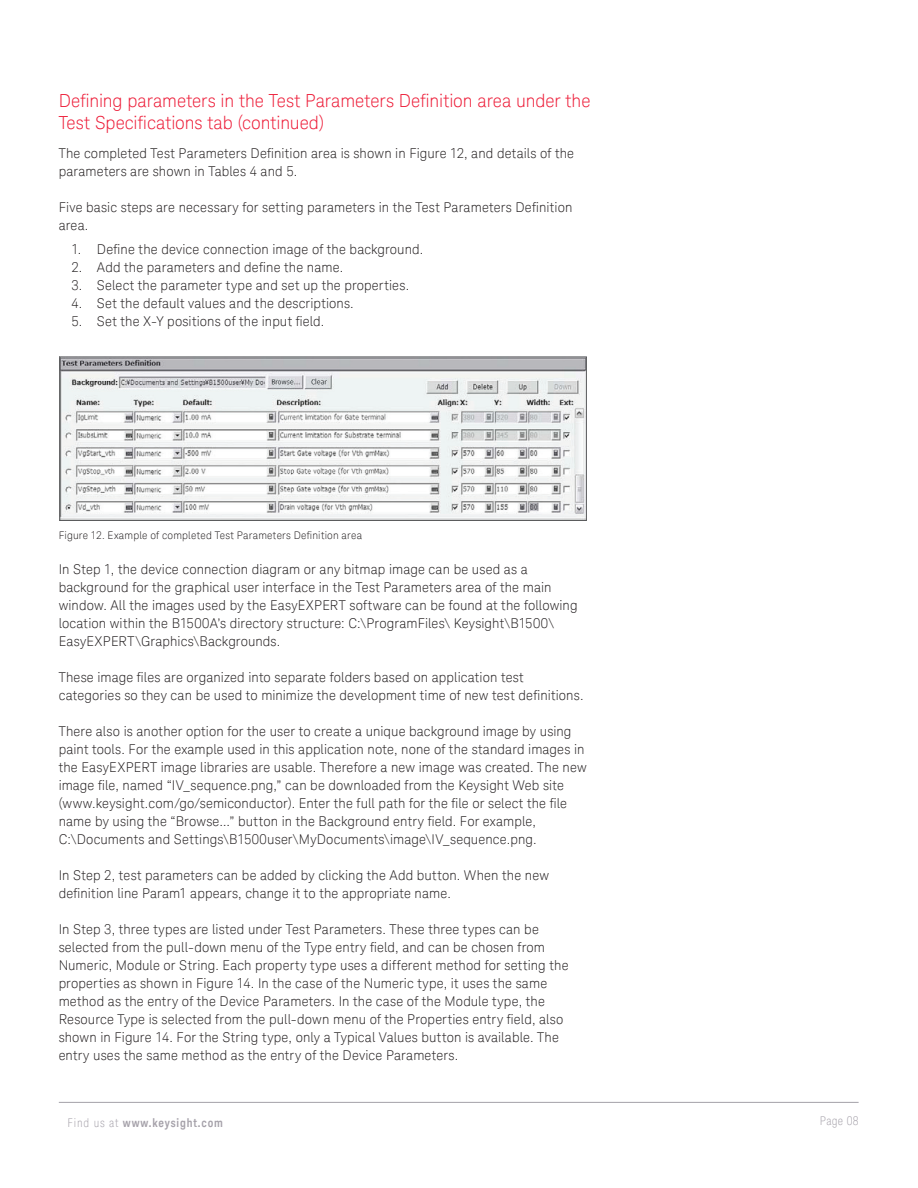
<style>
.page{position:relative;width:918px;height:1188px;background:#fff}
.page>*{position:absolute;margin:0;border:0;box-sizing:border-box;transform-origin:0 0}
.t1{font:300 18px/22.5px "Keysight Sans";color:#ed1a36}
.t2{font:300 13.5px/18px "Keysight Sans";letter-spacing:.01em;color:#231f20}
.t3{font:700 12px "Keysight Sans Condensed";letter-spacing:.07em;color:#a6a2aa}
.t4{font:300 condensed 12px "Keysight Sans";letter-spacing:.03em;color:#a6a2aa}
.t5{font:300 10.5px "Keysight Sans";letter-spacing:.025em;color:#231f20}
.s1{font-family:"Keysight Sans";font-weight:300;font-stretch:condensed}
</style>
<div class="page">
<hr style="left:59px;top:1102px;width:800px;height:1px;background:#a3a1a8">
<img style="left:61px;top:359px;width:524px;height:160px">
<div style="left:59px;top:357px;width:528px;height:164px;border:1px solid #57585a"></div>
<h1 class="t1" style="left:59px;top:89px;width:533px">Defining parameters in the Test Parameters Definition area under the<br>Test Specifications tab (continued)</h1>
<p class="t2" style="left:59px;top:145px;width:517px">The completed Test Parameters Definition area is shown in Figure 12, and details of the parameters are shown in Tables 4 and 5.</p>
<p class="t2" style="left:59px;top:199px;width:515px">Five basic steps are necessary for setting parameters in the Test Parameters Definition area.</p>
<p class="t2" style="left:71px;top:241px;width:353px">1. Define the device connection image of the background.</p>
<p class="t2" style="left:71px;top:259px;width:273px">2. Add the parameters and define the name.</p>
<p class="t2" style="left:71px;top:277px;width:339px">3. Select the parameter type and set up the properties.</p>
<p class="t2" style="left:71px;top:295px;width:284px">4. Set the default values and the descriptions.</p>
<p class="t2" style="left:71px;top:313px;width:254px">5. Set the X-Y positions of the input field.</p>
<p class="t5" style="left:59px;top:529px;width:305px">Figure 12. Example of completed Test Parameters Definition area</p>
<p class="t2" style="left:59px;top:561px;width:520px">In Step 1, the device connection diagram or any bitmap image can be used as a background for the graphical user interface in the Test Parameters area of the main window. All the images used by the EasyEXPERT software can be found at the following location within the B1500A’s directory structure: C:\ProgramFiles\ Keysight\B1500\ EasyEXPERT\Graphics\Backgrounds.</p>
<p class="t2" style="left:59px;top:669px;width:526px">These image files are organized into separate folders based on application test categories so they can be used to minimize the development time of new test definitions.</p>
<p class="t2" style="left:59px;top:723px;width:530px">There also is another option for the user to create a unique background image by using paint tools. For the example used in this application note, none of the standard images in the EasyEXPERT image libraries are usable. Therefore a new image was created. The new image file, named “IV_sequence.png,” can be downloaded from the Keysight Web site (www.keysight.com/go/semiconductor). Enter the full path for the file or select the file name by using the “Browse…” button in the Background entry field. For example, C:\Documents and Settings\B1500user\MyDocuments\image\IV_sequence.png.</p>
<p class="t2" style="left:59px;top:867px;width:492px">In Step 2, test parameters can be added by clicking the Add button. When the new definition line Param1 appears, change it to the appropriate name.</p>
<p class="t2" style="left:59px;top:921px;width:511px">In Step 3, three types are listed under Test Parameters. These three types can be selected from the pull-down menu of the Type entry field, and can be chosen from Numeric, Module or String. Each property type uses a different method for setting the properties as shown in Figure 14. In the case of the Numeric type, it uses the same method as the entry of the Device Parameters. In the case of the Module type, the Resource Type is selected from the pull-down menu of the Properties entry field, also shown in Figure 14. For the String type, only a Typical Values button is available. The entry uses the same method as the entry of the Device Parameters.</p>
<p class="t3" style="left:68px;top:1115px;width:157px"><span class="s1">Find us at</span> www.keysight.com</p>
<p class="t4" style="left:820px;top:1113px;width:40px">Page 08</p>
</div>
